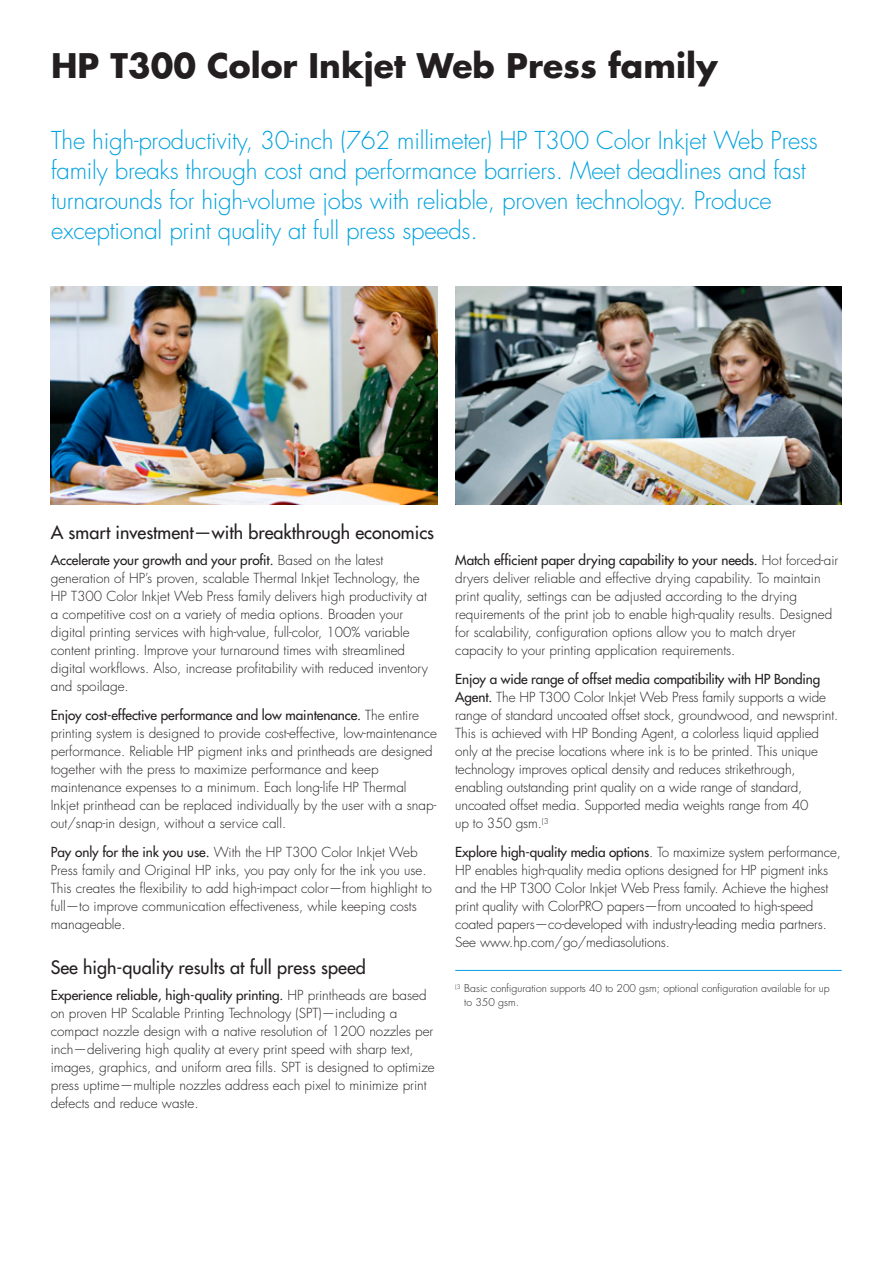
<style>
.page{position:relative;width:893px;height:1263px;background:#fff}
.page>*{position:absolute;margin:0;border:0;box-sizing:border-box;transform-origin:0 0}
.t1{font:700 33px "Futura Std";color:#231f20}
.t2{font:300 24px/30px "Futura Std";letter-spacing:-.01em;color:#00a1de}
.t3{font:500 18px "Futura Std";color:#231f20}
.t4{font:300 13.5px/18px "Futura Std";color:#231f20}
.t5{font:300 10.5px/13.5px "Futura Std";color:#231f20}
.s1{font-weight:500}
</style>
<div class="page">
<hr style="left:455px;top:970px;width:387px;height:1px;background:#00a1de">
<img style="left:51px;top:286px;width:387px;height:218px">
<img style="left:455px;top:287px;width:387px;height:217px">
<h1 class="t1" style="left:51px;top:44px;width:668px">HP T300 Color Inkjet Web Press family</h1>
<p class="t2" style="left:51px;top:126px;width:768px">The high-productivity, 30-inch (762 millimeter) HP T300 Color Inkjet Web Press family breaks through cost and performance barriers. Meet deadlines and fast turnarounds for high-volume jobs with reliable, proven technology. Produce exceptional print quality at full press speeds.</p>
<h3 class="t3" style="left:51px;top:521px;width:385px">A smart investment—with breakthrough economics</h3>
<p class="t4" style="left:51px;top:552px;width:379px"><span class="s1">Accelerate your growth and your profit.</span> Based on the latest generation of HP’s proven, scalable Thermal Inkjet Technology, the HP T300 Color Inkjet Web Press family delivers high productivity at a competitive cost on a variety of media options. Broaden your digital printing services with high-value, full-color, 100% variable content printing. Improve your turnaround times with streamlined digital workflows. Also, increase profitability with reduced inventory and spoilage.</p>
<p class="t4" style="left:51px;top:706px;width:388px"><span class="s1">Enjoy cost-effective performance and low maintenance.</span> The entire printing system is designed to provide cost-effective, low-maintenance performance. Reliable HP pigment inks and printheads are designed together with the press to maximize performance and keep maintenance expenses to a minimum. Each long-life HP Thermal Inkjet printhead can be replaced individually by the user with a snap&shy;out/snap-in design, without a service call.</p>
<p class="t4" style="left:51px;top:843px;width:383px"><span class="s1">Pay only for the ink you use.</span> With the HP T300 Color Inkjet Web Press family and Original HP inks, you pay only for the ink you use.<br>This creates the flexibility to add high-impact color—from highlight to full—to improve communication effectiveness, while keeping costs manageable.</p>
<h3 class="t3" style="left:51px;top:956px;width:317px">See high-quality results at full press speed</h3>
<p class="t4" style="left:51px;top:987px;width:385px"><span class="s1">Experience reliable, high-quality printing.</span> HP printheads are based on proven HP Scalable Printing Technology (SPT)—including a compact nozzle design with a native resolution of 1200 nozzles per inch—delivering high quality at every print speed with sharp text, images, graphics, and uniform area fills. SPT is designed to optimize press uptime—multiple nozzles address each pixel to minimize print defects and reduce waste.</p>
<p class="t4" style="left:455px;top:552px;width:385px"><span class="s1">Match efficient paper drying capability to your needs.</span> Hot forced-air dryers deliver reliable and effective drying capability. To maintain print quality, settings can be adjusted according to the drying requirements of the print job to enable high-quality results. Designed for scalability, configuration options allow you to match dryer capacity to your printing application requirements.</p>
<p class="t4" style="left:455px;top:670px;width:384px"><span class="s1">Enjoy a wide range of offset media compatibility with HP Bonding Agent.</span> The HP T300 Color Inkjet Web Press family supports a wide range of standard uncoated offset stock, groundwood, and newsprint.<br>This is achieved with HP Bonding Agent, a colorless liquid applied only at the precise locations where ink is to be printed. This unique technology improves optical density and reduces strikethrough, enabling outstanding print quality on a wide range of standard, uncoated offset media. Supported media weights range from 40<br>up to 350 gsm.<sup>(3</sup></p>
<p class="t4" style="left:455px;top:843px;width:387px"><span class="s1">Explore high-quality media options</span>. To maximize system performance, HP enables high-quality media options designed for HP pigment inks and the HP T300 Color Inkjet Web Press family. Achieve the highest print quality with ColorPRO papers—from uncoated to high-speed coated papers—co-developed with industry-leading media partners.<br>See www.hp.com/go/mediasolutions.</p>
<p class="t5" style="left:464px;top:982px;width:367px;text-indent:-9px"><sup>(3</sup> Basic configuration supports 40 to 200 gsm; optional configuration available for up to 350 gsm.</p>
</div>
